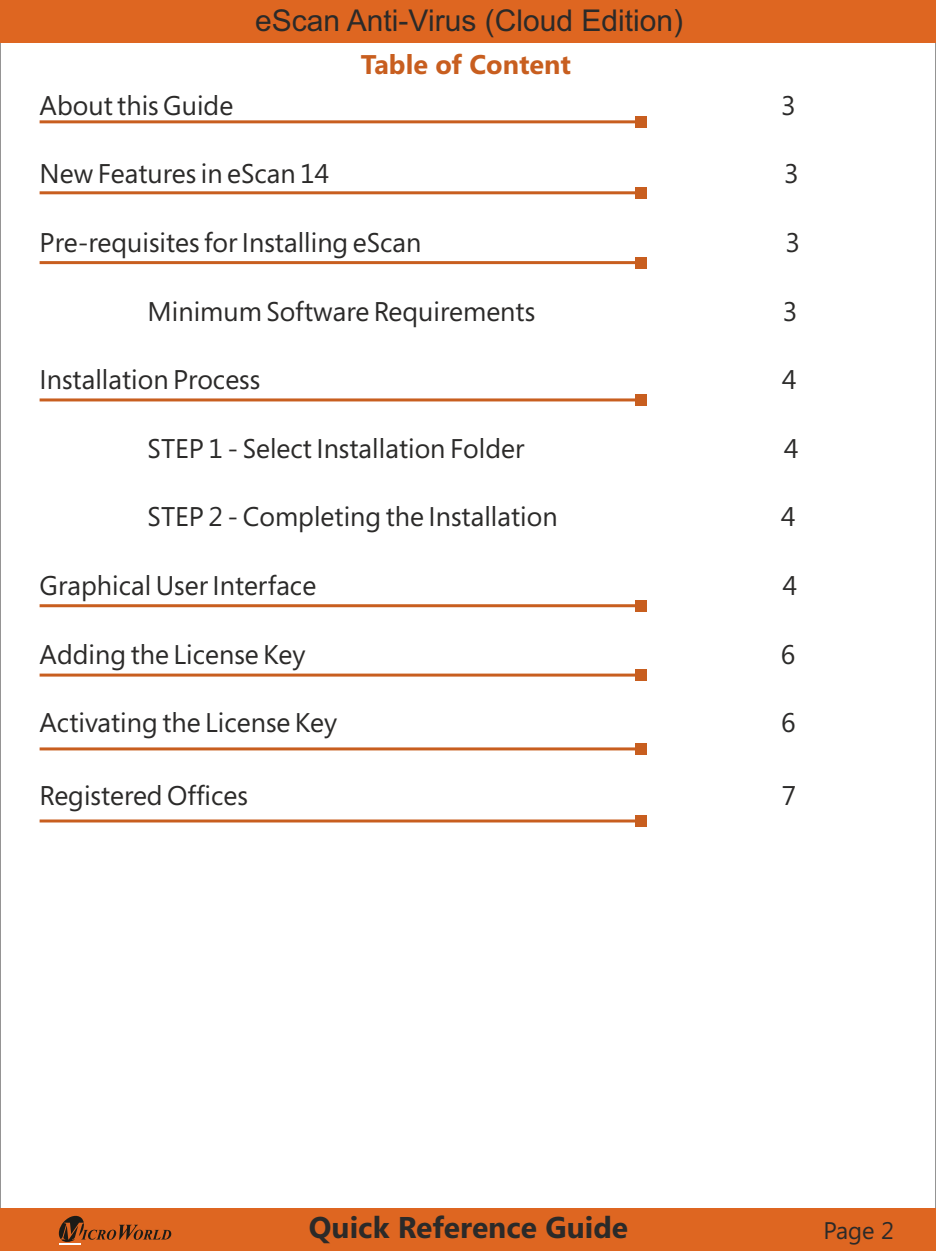
<style>
.page{position:relative;width:936px;height:1251px;background:#fff}
.page>*{position:absolute;margin:0;border:0;box-sizing:border-box;transform-origin:0 0}
.t1{font:30px "Arial";color:#2b2a29}
.t2{font:700 30px "Segoe";color:#2b2a29}
.t3{font:27px "Segoe";color:#2b2a29}
.t4{font:700 27px "Segoe";color:#c85e1f}
.t5{font:24px "Segoe";color:#2b2a29}
</style>
<div class="page">
<div style="left:0;top:0;width:935px;height:43px;background:#de6621"></div>
<div style="left:0;top:1208px;width:935px;height:42px;background:#de6621"></div>
<svg style="left:58px;top:1215px;width:113px;height:27px"></svg>
<hr style="left:59px;top:1242px;width:22px;height:2px;background:#fefefe">
<hr style="left:40px;top:120px;width:598px;height:3px;background:#c85e1f">
<div style="left:635px;top:116px;width:11px;height:11px;background:#c85e1f"></div>
<hr style="left:40px;top:191px;width:598px;height:3px;background:#c85e1f">
<div style="left:635px;top:187px;width:11px;height:11px;background:#c85e1f"></div>
<hr style="left:40px;top:261px;width:598px;height:3px;background:#c85e1f">
<div style="left:635px;top:257px;width:11px;height:11px;background:#c85e1f"></div>
<hr style="left:40px;top:398px;width:598px;height:3px;background:#c85e1f">
<div style="left:635px;top:394px;width:11px;height:11px;background:#c85e1f"></div>
<hr style="left:40px;top:604px;width:598px;height:3px;background:#c85e1f">
<div style="left:635px;top:600px;width:11px;height:11px;background:#c85e1f"></div>
<hr style="left:40px;top:673px;width:598px;height:3px;background:#c85e1f">
<div style="left:635px;top:669px;width:11px;height:11px;background:#c85e1f"></div>
<hr style="left:40px;top:747px;width:598px;height:3px;background:#c85e1f">
<div style="left:635px;top:743px;width:11px;height:11px;background:#c85e1f"></div>
<hr style="left:40px;top:819px;width:598px;height:3px;background:#c85e1f">
<div style="left:635px;top:815px;width:11px;height:11px;background:#c85e1f"></div>
<p class="t1" style="left:255px;top:9px;width:429px">eScan Anti-Virus (Cloud Edition)</p>
<p class="t4" style="left:361px;top:53px;width:212px">Table of Content</p>
<p class="t3" style="left:40px;top:94px;width:195px">About this Guide</p>
<p class="t3" style="left:781px;top:94px;width:16px">3</p>
<p class="t3" style="left:40px;top:163px;width:291px">New Features in eScan 14</p>
<p class="t3" style="left:784px;top:163px;width:16px">3</p>
<p class="t3" style="left:40px;top:231px;width:383px">Pre-requisites for Installing eScan</p>
<p class="t3" style="left:785px;top:231px;width:16px">3</p>
<p class="t3" style="left:148px;top:300px;width:389px">Minimum Software Requirements</p>
<p class="t3" style="left:782px;top:300px;width:16px">3</p>
<p class="t3" style="left:40px;top:369px;width:222px">Installation Process</p>
<p class="t3" style="left:782px;top:369px;width:16px">4</p>
<p class="t3" style="left:148px;top:437px;width:378px">STEP 1 - Select Installation Folder</p>
<p class="t3" style="left:784px;top:437px;width:16px">4</p>
<p class="t3" style="left:148px;top:506px;width:411px">STEP 2 - Completing the Installation</p>
<p class="t3" style="left:781px;top:506px;width:16px">4</p>
<p class="t3" style="left:40px;top:574px;width:278px">Graphical User Interface</p>
<p class="t3" style="left:782px;top:574px;width:16px">4</p>
<p class="t3" style="left:40px;top:643px;width:267px">Adding the License Key</p>
<p class="t3" style="left:780px;top:643px;width:16px">6</p>
<p class="t3" style="left:40px;top:711px;width:299px">Activating the License Key</p>
<p class="t3" style="left:781px;top:711px;width:16px">6</p>
<p class="t3" style="left:40px;top:784px;width:210px">Registered Offices</p>
<p class="t3" style="left:781px;top:784px;width:16px">7</p>
<p class="t2" style="left:309px;top:1215px;width:321px">Quick Reference Guide</p>
<p class="t5" style="left:823px;top:1220px;width:72px">Page 2</p>
</div>
